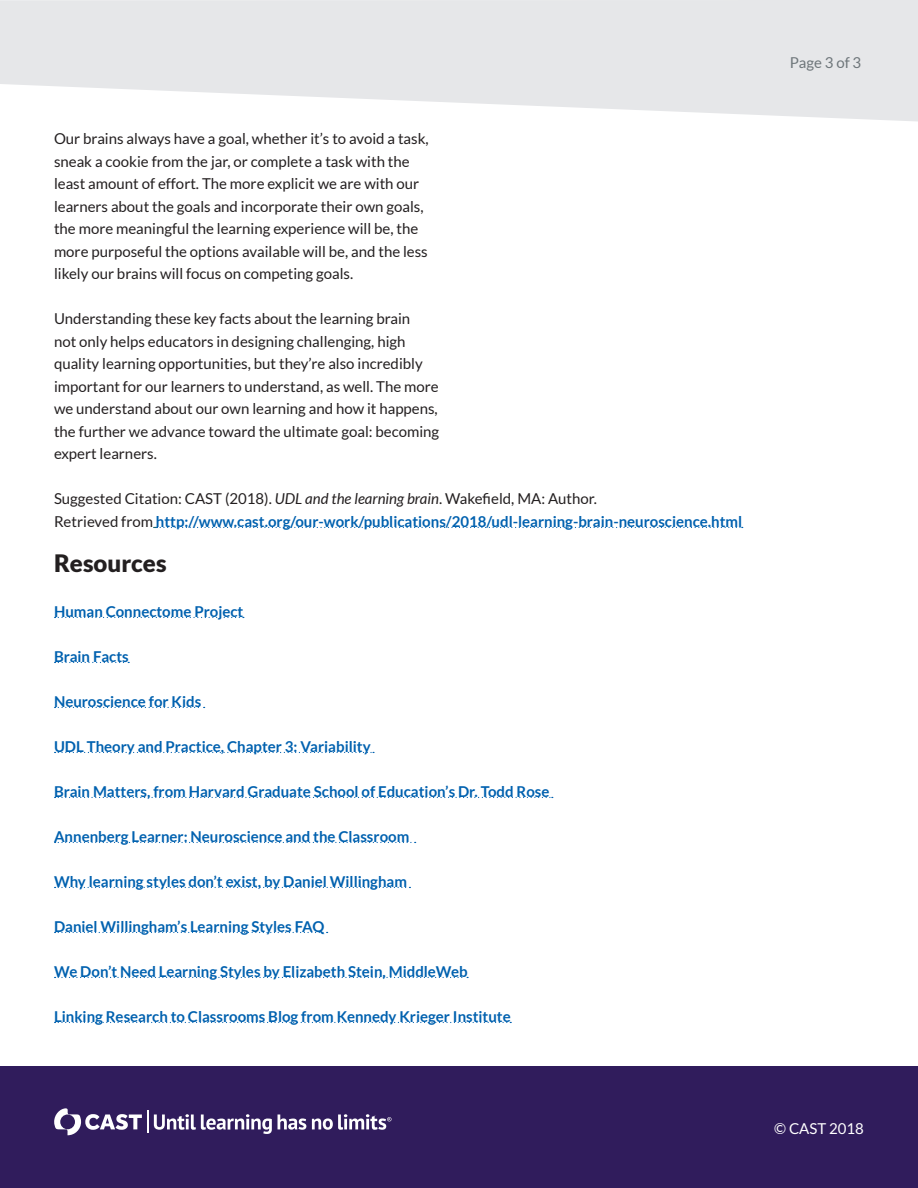
<style>
.page{position:relative;width:918px;height:1188px;background:#fff}
.page>*{position:absolute;margin:0;border:0;box-sizing:border-box;transform-origin:0 0}
.t1{font:900 24px "Lato";color:#231f20}
.t2{font:15px/22.5px "Lato";color:#231f20}
.t3{font:700 15px/22.5px "Lato";color:#0061af}
.t4{font:15px "Lato";color:#fff}
.page_numbers{font:15px "Lato";color:#6e767a}
.s1{font-weight:400;color:#231f20}
.s2{font-weight:400;font-style:italic;color:#231f20}
</style>
<div class="page">
<svg style="left:0;top:0;width:918px;height:122px;fill:#e6e7e9"></svg>
<svg style="left:154px;top:527px;width:589px;height:1px"></svg>
<svg style="left:55px;top:617px;width:189px;height:1px"></svg>
<svg style="left:55px;top:662px;width:74px;height:1px"></svg>
<svg style="left:55px;top:707px;width:150px;height:1px"></svg>
<svg style="left:55px;top:752px;width:319px;height:1px"></svg>
<svg style="left:55px;top:797px;width:498px;height:1px"></svg>
<svg style="left:55px;top:842px;width:361px;height:1px"></svg>
<svg style="left:55px;top:887px;width:355px;height:1px"></svg>
<svg style="left:55px;top:932px;width:273px;height:1px"></svg>
<svg style="left:55px;top:977px;width:413px;height:1px"></svg>
<svg style="left:55px;top:1022px;width:456px;height:1px"></svg>
<div style="left:0;top:1066px;width:918px;height:122px;background:#301c5c"></div>
<hr style="left:147px;top:1111px;width:2px;height:22px;background:#fff">
<svg style="left:54px;top:1108px;width:88px;height:27px"></svg>
<svg style="left:154px;top:1114px;width:118px;height:20px"></svg>
<svg style="left:278px;top:1114px;width:28px;height:16px"></svg>
<svg style="left:312px;top:1114px;width:80px;height:16px"></svg>
<p class="t2" style="left:54px;top:127px;width:376px">Our brains always have a goal, whether it’s to avoid a task, sneak a cookie from the jar, or complete a task with the least amount of effort. The more explicit we are with our learners about the goals and incorporate their own goals, the more meaningful the learning experience will be, the more purposeful the options available will be, and the less likely our brains will focus on competing goals.</p>
<p class="t2" style="left:54px;top:307px;width:387px">Understanding these key facts about the learning brain<br>not only helps educators in designing challenging, high quality learning opportunities, but they’re also incredibly important for our learners to understand, as well. The more we understand about our own learning and how it happens, the further we advance toward the ultimate goal: becoming expert learners.</p>
<p class="t3" style="left:54px;top:487px;width:690px"><span class="s1">Suggested Citation: CAST (2018).</span> <span class="s2">UDL and the learning brain</span><span class="s1">. Wakefield, MA: Author.<br>Retrieved from</span> http://www.cast.org/our-work/publications/2018/udl-learning-brain-neuroscience.html</p>
<h2 class="t1" style="left:54px;top:549px;width:114px">Resources</h2>
<p class="t3" style="left:54px;top:600px;width:191px">Human Connectome Project</p>
<p class="t3" style="left:54px;top:645px;width:76px">Brain Facts</p>
<p class="t3" style="left:54px;top:690px;width:149px">Neuroscience for Kids</p>
<p class="t3" style="left:54px;top:735px;width:318px">UDL Theory and Practice, Chapter 3: Variability</p>
<p class="t3" style="left:54px;top:780px;width:497px">Brain Matters, from Harvard Graduate School of Education’s Dr. Todd Rose</p>
<p class="t3" style="left:54px;top:825px;width:357px">Annenberg Learner: Neuroscience and the Classroom</p>
<p class="t3" style="left:54px;top:870px;width:355px">Why learning styles don’t exist, by Daniel Willingham</p>
<p class="t3" style="left:54px;top:915px;width:272px">Daniel Willingham’s Learning Styles FAQ</p>
<p class="t3" style="left:54px;top:960px;width:415px">We Don’t Need Learning Styles by Elizabeth Stein, MiddleWeb</p>
<p class="t3" style="left:54px;top:1005px;width:458px">Linking Research to Classrooms Blog from Kennedy Krieger Institute</p>
<p class="page_numbers" style="left:790px;top:54px;width:73px">Page 3 of 3</p>
<p class="t4" style="left:774px;top:1120px;width:91px">© CAST 2018</p>
</div>
